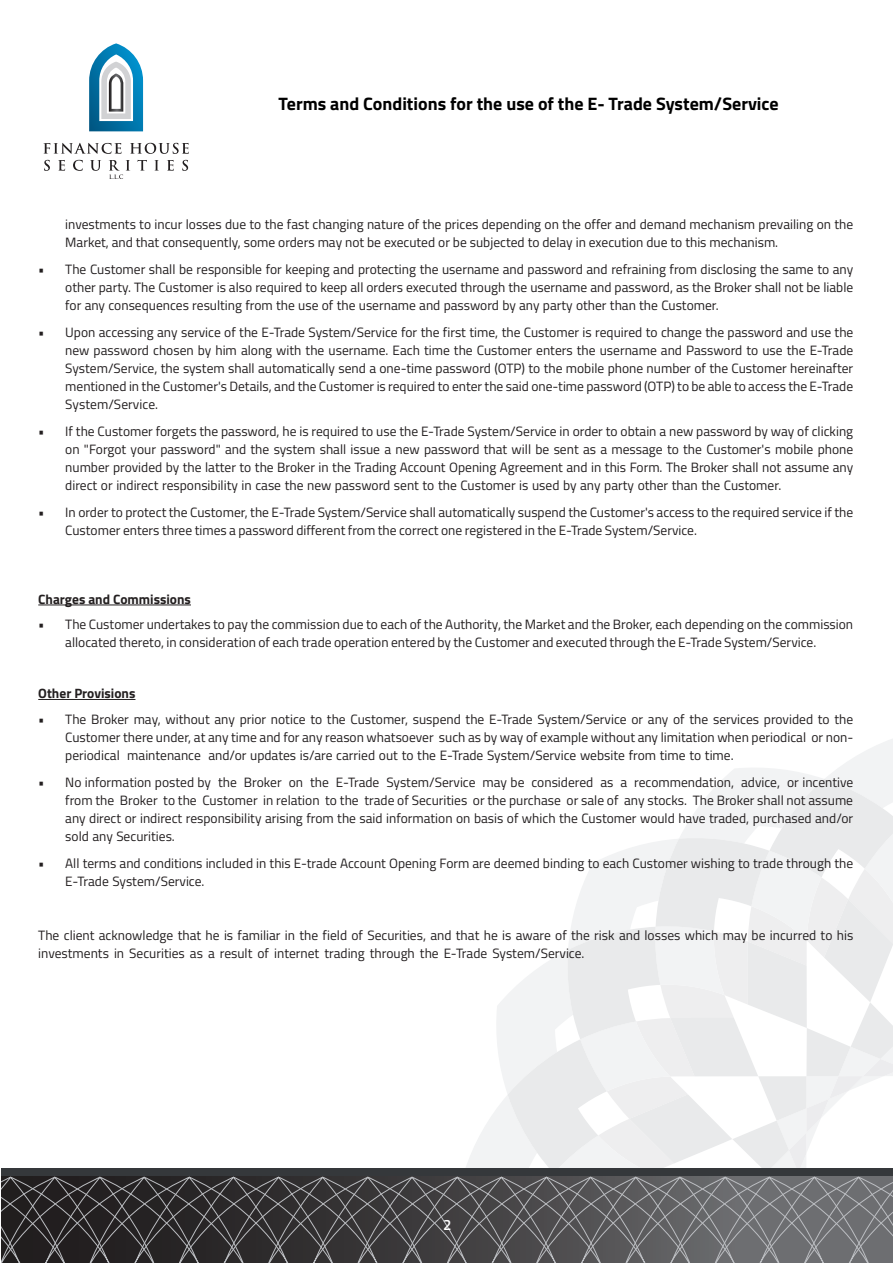
<style>
.page{position:relative;width:893px;height:1263px;background:#fff}
.page>*{position:absolute;margin:0;border:0;box-sizing:border-box;transform-origin:0 0}
.t1{font:700 18px "Titillium Web";color:#000}
.t2{font:600 15px "Titillium Web";color:#fff}
.Basic_Font{font:13.5px/18px "Titillium Web";color:#231f20}
.Basic_Font-2{font:700 13.5px "Titillium Web";color:#231f20}
</style>
<div class="page">
<svg style="left:466px;top:739px;width:427px;height:429px"></svg>
<div style="left:1px;top:1168px;width:892px;height:28px;background:#35383b"></div>
<svg style="left:2px;top:1177px;width:891px;height:86px;background:#525153"></svg>
<svg style="left:130px;top:143px;width:59px;height:11px"></svg>
<svg style="left:43px;top:143px;width:79px;height:11px"></svg>
<svg style="left:44px;top:160px;width:6px;height:11px"></svg>
<svg style="left:58px;top:160px;width:7px;height:11px"></svg>
<svg style="left:73px;top:160px;width:10px;height:11px"></svg>
<svg style="left:90px;top:160px;width:11px;height:11px"></svg>
<svg style="left:137px;top:160px;width:10px;height:11px"></svg>
<svg style="left:154px;top:160px;width:5px;height:11px"></svg>
<svg style="left:167px;top:160px;width:7px;height:11px"></svg>
<svg style="left:182px;top:160px;width:6px;height:11px"></svg>
<svg style="left:109px;top:160px;width:21px;height:19px"></svg>
<svg style="left:89px;top:43px;width:54px;height:88px"></svg>
<hr style="left:38px;top:605px;width:153px;height:1px;background:#231f20">
<hr style="left:38px;top:699px;width:97px;height:1px;background:#231f20">
<p class="t1" style="left:279px;top:90px;width:502px">Terms and Conditions for the use of the -E Trade System/Service</p>
<p class="Basic_Font" style="left:38px;top:259px;width:8px">•</p>
<p class="Basic_Font" style="left:38px;top:322px;width:8px">•</p>
<p class="Basic_Font" style="left:38px;top:421px;width:8px">•</p>
<p class="Basic_Font" style="left:38px;top:502px;width:8px">•</p>
<p class="Basic_Font" style="left:65px;top:214px;width:789px">investments to incur losses due to the fast changing nature of the prices depending on the offer and demand mechanism prevailing on the<br>Market, and that consequently, some orders may not be executed or be subjected to delay in execution due to this mechanism.</p>
<p class="Basic_Font" style="left:65px;top:259px;width:789px">The Customer shall be responsible for keeping and protecting the username and password and refraining from disclosing the same to any</p>
<p class="Basic_Font" style="left:65px;top:277px;width:790px">other party. The Customer is also required to keep all orders executed through the username and password, as the Broker shall not be liable for any consequences resulting from the use of the username and password by any party other than the Customer.</p>
<p class="Basic_Font" style="left:65px;top:322px;width:790px">Upon accessing any service of the -E Trade System/Service for the first time, the Customer is required to change the password and use the</p>
<p class="Basic_Font" style="left:65px;top:340px;width:789px;text-align:justify">new password chosen by him along with the username. Each time the Customer enters the username and Password to use the -E Trade System/Service, the system shall automatically send a one-time password (OTP) to the mobile phone number of the Customer hereinafter mentioned in the Customer s' Details, and the Customer is required to enter the said one-time password (OTP) to be able to access the -E Trade System/Service.</p>
<p class="Basic_Font" style="left:65px;top:421px;width:789px">If the Customer forgets the password, he is required to use the -E Trade System/Service in order to obtain a new password by way of clicking</p>
<p class="Basic_Font" style="left:65px;top:439px;width:789px;text-align:justify">on "Forgot your password" and the system shall issue a new password that will be sent as a message to the Customer s' mobile phone number provided by the latter to the Broker in the Trading Account Opening Agreement and in this Form. The Broker shall not assume any direct or indirect responsibility in case the new password sent to the Customer is used by any party other than the Customer.</p>
<p class="Basic_Font" style="left:65px;top:502px;width:789px">In order to protect the Customer, the -E Trade System/Service shall automatically suspend the Customer s' access to the required service if the</p>
<p class="Basic_Font" style="left:65px;top:520px;width:633px">Customer enters three times a password different from the correct one registered in the -E Trade System/Service.</p>
<p class="Basic_Font-2" style="left:38px;top:589px;width:154px">Charges and Commissions</p>
<p class="Basic_Font" style="left:65px;top:615px;width:789px">The Customer undertakes to pay the commission due to each of the Authority, the Market and the Broker, each depending on the commission</p>
<p class="Basic_Font" style="left:38px;top:615px;width:8px">•</p>
<p class="Basic_Font" style="left:65px;top:633px;width:752px">allocated thereto in, consideration of each trade operation entered by the Customer and executed through the -E Trade System/Service.</p>
<p class="Basic_Font-2" style="left:38px;top:683px;width:99px">Other Provisions</p>
<p class="Basic_Font" style="left:65px;top:709px;width:789px">The Broker may, without any prior notice to the Customer, suspend the -E Trade System/Service or any of the services provided to the</p>
<p class="Basic_Font" style="left:38px;top:709px;width:8px">•</p>
<p class="Basic_Font" style="left:38px;top:772px;width:8px">•</p>
<p class="Basic_Font" style="left:38px;top:853px;width:8px">•</p>
<p class="Basic_Font" style="left:65px;top:727px;width:790px">Customer there under, at any time and for any reason whatsoever such as by way of example without any limitation when periodical or non-</p>
<p class="Basic_Font" style="left:787px;top:772px;width:68px">or incentive</p>
<p class="Basic_Font" style="left:208px;top:745px;width:527px">and/or updates is/are carried out to the -E Trade System/Service website from time to time.</p>
<p class="Basic_Font" style="left:65px;top:745px;width:56px">periodical</p>
<p class="Basic_Font" style="left:127px;top:745px;width:75px">maintenance</p>
<p class="Basic_Font" style="left:65px;top:772px;width:147px">No information posted by</p>
<p class="Basic_Font" style="left:218px;top:772px;width:20px">the</p>
<p class="Basic_Font" style="left:244px;top:772px;width:39px">Broker</p>
<p class="Basic_Font" style="left:310px;top:772px;width:20px">the</p>
<p class="Basic_Font" style="left:336px;top:772px;width:45px">-E Trade</p>
<p class="Basic_Font" style="left:483px;top:772px;width:43px">may be</p>
<p class="Basic_Font" style="left:531px;top:772px;width:63px">considered</p>
<p class="Basic_Font" style="left:634px;top:772px;width:101px">recommendation,</p>
<p class="Basic_Font" style="left:741px;top:772px;width:40px">advice,</p>
<p class="Basic_Font" style="left:386px;top:772px;width:91px">System/Service</p>
<p class="Basic_Font" style="left:289px;top:772px;width:16px">on</p>
<p class="Basic_Font" style="left:600px;top:772px;width:15px">as</p>
<p class="Basic_Font" style="left:620px;top:772px;width:8px">a</p>
<p class="Basic_Font" style="left:65px;top:790px;width:789px;text-align:justify">from the Broker to the Customer in relation to the trade of Securities or the purchase or sale of any stocks. The Broker shall not assume any direct or indirect responsibility arising from the said information on basis of which the Customer would have traded, purchased and/or sold any Securities.</p>
<p class="Basic_Font" style="left:65px;top:853px;width:789px">All terms and conditions included in this -E trade Account Opening Form are deemed binding to each Customer wishing to trade through the</p>
<p class="Basic_Font" style="left:65px;top:871px;width:141px">-E Trade System/Service.</p>
<p class="Basic_Font" style="left:38px;top:925px;width:817px">The client acknowledge that he is familiar in the field of Securities, and that he is aware of the risk and losses which may be incurred to his investments in Securities as a result of internet trading through the -E Trade System/Service.</p>
<p class="t2" style="left:443px;top:1213px;width:10px">2</p>
</div>
